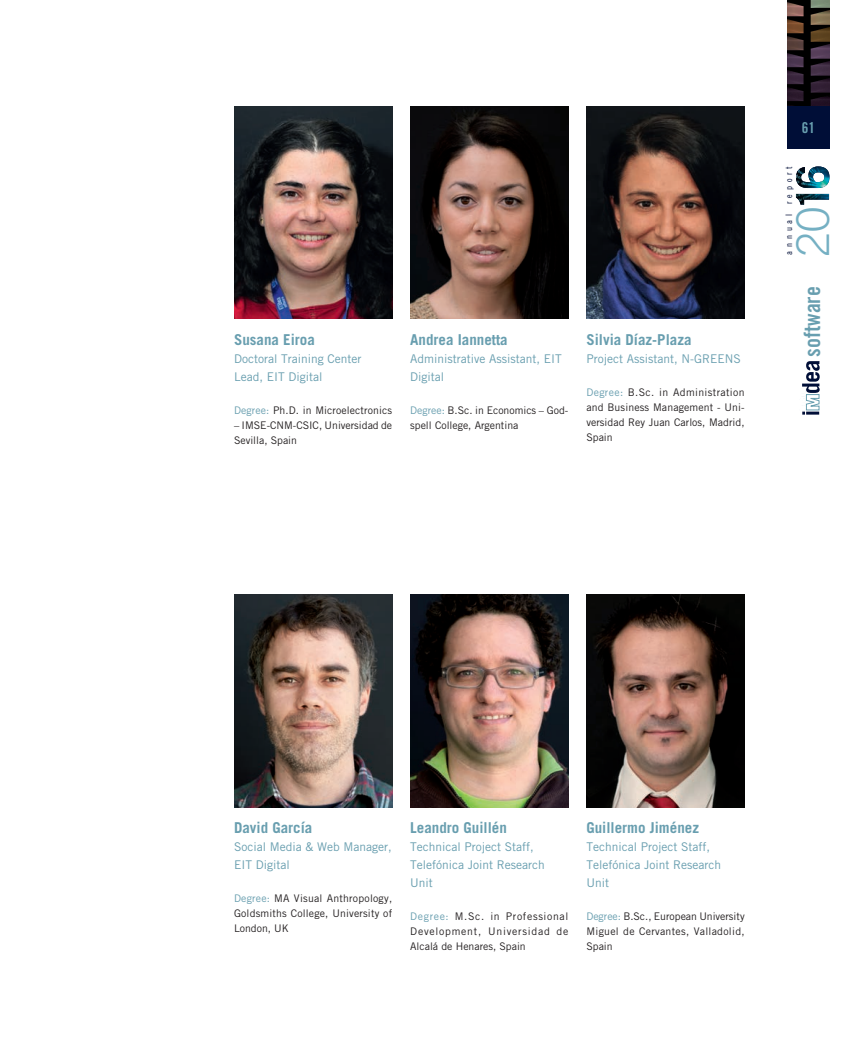
<style>
.page{position:relative;width:851px;height:1063px;background:#fff}
.page>*{position:absolute;margin:0;border:0;box-sizing:border-box;transform-origin:0 0}
.t1{font:300 45.15px "Trade Gothic";color:#75b0c3}
.t2{font:22.35px "Trade Gothic Bold Cond Twenty";color:#689eaf}
.t3{font:700 15px "Trade Gothic";color:#689eaf}
.t4{font:15px "Trade Gothic Bold Cond Twenty";color:#689eaf}
.t5{font:12px/18px "Trade Gothic";color:#689eaf}
.t6{font:10.5px/15px "Trade Gothic";letter-spacing:.005em;color:#231f20;text-align:justify}
.t7{font:9px "Trade Gothic Cond Eighteen";letter-spacing:.43em;color:#000e37}
.s1{color:#689eaf}
</style>
<div class="page">
<svg style="left:802px;top:361px;width:17px;height:54px"></svg>
<img style="left:787px;top:0;width:42px;height:106px">
<div style="left:787px;top:106px;width:42px;height:43px;background:#000e37"></div>
<img style="left:795px;top:166px;width:34px;height:39px">
<img style="left:234px;top:106px;width:158px;height:213px">
<img style="left:234px;top:595px;width:158px;height:213px">
<img style="left:410px;top:106px;width:158px;height:213px">
<img style="left:410px;top:595px;width:158px;height:213px">
<img style="left:586px;top:106px;width:158px;height:213px">
<img style="left:586px;top:595px;width:158px;height:213px">
<h3 class="t3" style="left:234px;top:330px;width:82px">Susana Eiroa</h3>
<p class="t5" style="left:234px;top:349px;width:129px">Doctoral Training Center<br>Lead, EIT Digital</p>
<p class="t6" style="left:234px;top:402px;width:159px"><span class="s1">Degree:</span> Ph.D. in Microelectronics</p>
<p class="t6" style="left:234px;top:417px;width:160px">– IMSE-CNM-CSIC, Universidad de<br>Sevilla, Spain</p>
<h3 class="t3" style="left:410px;top:330px;width:99px">Andrea Iannetta</h3>
<p class="t5" style="left:410px;top:349px;width:153px">Administrative Assistant, EIT<br>Digital</p>
<p class="t6" style="left:410px;top:402px;width:160px"><span class="s1">Degree:</span> B.Sc. in Economics – God&shy;spell College, Argentina</p>
<h3 class="t3" style="left:586px;top:330px;width:107px">Silvia Díaz-Plaza</h3>
<p class="t5" style="left:586px;top:349px;width:156px">Project Assistant, N-GREENS</p>
<p class="t6" style="left:586px;top:384px;width:160px"><span class="s1">Degree:</span> B.Sc. in Administration and Business Management - Uni&shy;versidad Rey Juan Carlos, Madrid, Spain</p>
<h3 class="t4" style="left:801px;top:119px;width:15px">61</h3>
<p class="t7" style="left:783px;top:255px;width:90px;rotate:-90deg">annual report</p>
<h1 class="t1" style="left:786px;top:257px;width:52px;rotate:-90deg">20</h1>
<h2 class="t2" style="left:798px;top:357px;width:72px;rotate:-90deg">software</h2>
<h3 class="t3" style="left:234px;top:819px;width:80px">David García</h3>
<p class="t5" style="left:234px;top:838px;width:159px">Social Media &amp; Web Manager,<br>EIT Digital</p>
<p class="t6" style="left:234px;top:891px;width:160px"><span class="s1">Degree:</span> MA Visual Anthropology, Goldsmiths College, University of London, UK</p>
<h3 class="t3" style="left:410px;top:819px;width:98px">Leandro Guillén</h3>
<p class="t5" style="left:410px;top:838px;width:136px">Technical Project Staff,<br>Telefónica Joint Research<br>Unit</p>
<p class="t6" style="left:410px;top:909px;width:160px"><span class="s1">Degree:</span> M.Sc. in Professional Development, Universidad de Alcalá de Henares, Spain</p>
<h3 class="t3" style="left:586px;top:819px;width:114px">Guillermo Jiménez</h3>
<p class="t5" style="left:586px;top:838px;width:136px">Technical Project Staff,<br>Telefónica Joint Research<br>Unit</p>
<p class="t6" style="left:586px;top:909px;width:160px"><span class="s1">Degree:</span> B.Sc., European University Miguel de Cervantes, Valladolid, Spain</p>
</div>
